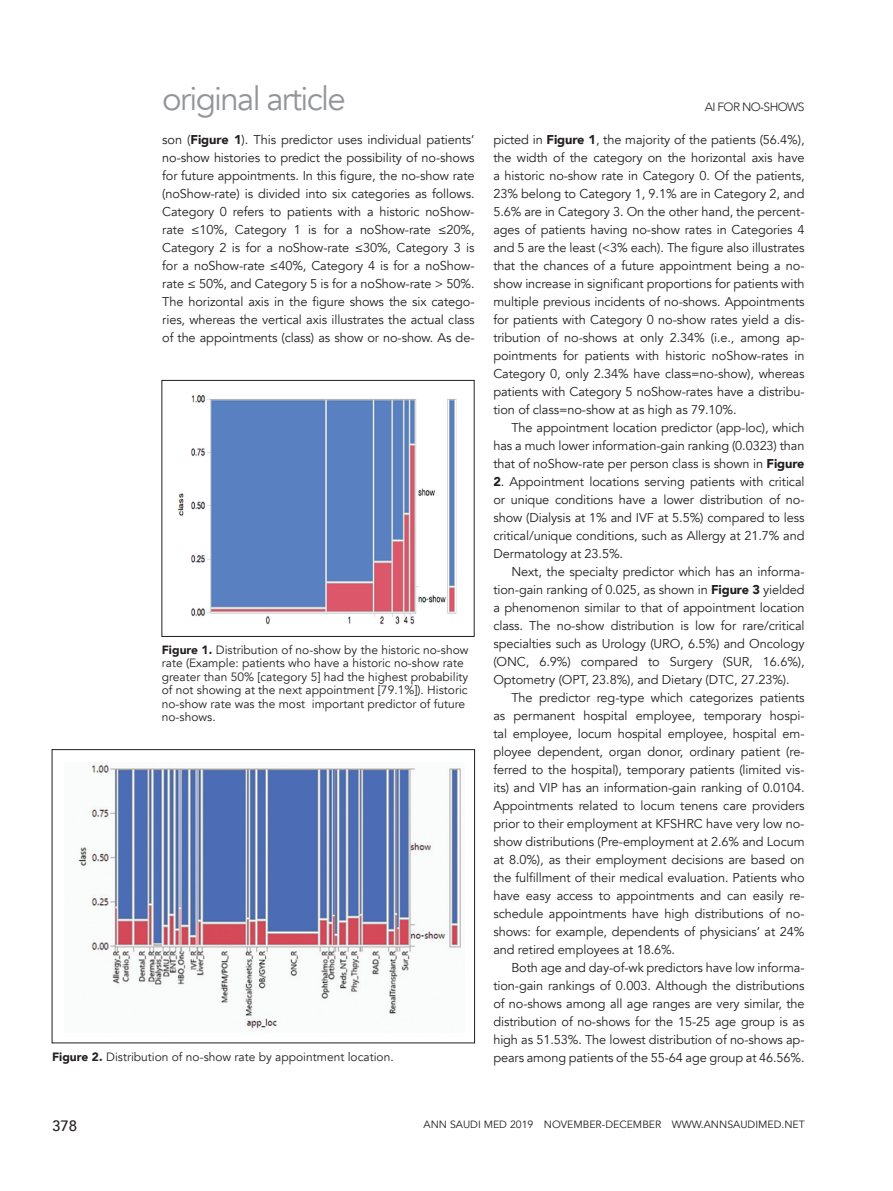
<style>
.page{position:relative;width:893px;height:1191px;background:#fff}
.page>*{position:absolute;margin:0;border:0;box-sizing:border-box;transform-origin:0 0}
.t1{font:33px "Avenir";letter-spacing:-.05em;color:#939598}
.t2{font:500 15px "Avenir";color:#231f20}
.body{font:12.75px/18px "Avenir";letter-spacing:-.01em;color:#231f20;text-align:justify}
.body_after_sub{font:12.75px/18px "Avenir";letter-spacing:-.01em;color:#231f20;text-align:justify}
.t3{font:12px/13.5px "Avenir";color:#231f20}
.t4{font:300 12px "Avenir";letter-spacing:-.05em;color:#231f20}
.t5{font:10.5px "Avenir";color:#231f20}
.s1{font-weight:900}
</style>
<div class="page">
<img style="left:178px;top:394px;width:279px;height:230px">
<img style="left:78px;top:762px;width:383px;height:269px">
<div style="left:52px;top:749px;width:423px;height:294px;border:1px solid #231f20"></div>
<h1 class="t1" style="left:162px;top:78px;width:185px">original article</h1>
<p class="t4" style="left:705px;top:100px;width:101px">AI FOR NO-SHOWS</p>
<p class="body_after_sub" style="left:162px;top:131px;width:314px">son (<span class="s1">Figure 1</span>). This predictor uses individual patients’ no-show histories to predict the possibility of no-shows for future appointments. In this figure, the no-show rate (noShow-rate) is divided into six categories as follows.<br>Category 0 refers to patients with a historic noShow&shy;rate ≤10%, Category 1 is for a noShow-rate ≤20%, Category 2 is for a noShow-rate ≤30%, Category 3 is for a noShow-rate ≤40%, Category 4 is for a noShow&shy;rate ≤ 50%, and Category 5 is for a noShow-rate &gt; 50%.<br>The horizontal axis in the figure shows the six catego&shy;ries, whereas the vertical axis illustrates the actual class of the appointments (class) as show or no-show. As de-</p>
<p class="body_after_sub" style="left:493px;top:131px;width:313px">picted in <span class="s1">Figure 1</span>, the majority of the patients (56.4%), the width of the category on the horizontal axis have a historic no-show rate in Category 0. Of the patients, 23% belong to Category 1, 9.1% are in Category 2, and 5.6% are in Category 3. On the other hand, the percent&shy;ages of patients having no-show rates in Categories 4 and 5 are the least (&lt;3% each). The figure also illustrates that the chances of a future appointment being a no&shy;show increase in significant proportions for patients with multiple previous incidents of no-shows. Appointments for patients with Category 0 no-show rates yield a dis&shy;tribution of no-shows at only 2.34% (i.e., among ap&shy;pointments for patients with historic noShow-rates in Category 0, only 2.34% have class=no-show), whereas patients with Category 5 noShow-rates have a distribu&shy;tion of class=no-show at as high as 79.10%.</p>
<p class="body" style="left:493px;top:419px;width:313px;text-indent:18px">The appointment location predictor (app-loc), which has a much lower information-gain ranking (0.0323) than that of noShow-rate per person class is shown in <span class="s1">Figure</span></p>
<p class="body" style="left:493px;top:473px;width:313px"><span class="s1">2</span>. Appointment locations serving patients with critical or unique conditions have a lower distribution of no&shy;show (Dialysis at 1% and IVF at 5.5%) compared to less critical/unique conditions, such as Allergy at 21.7% and Dermatology at 23.5%.</p>
<p class="body" style="left:493px;top:563px;width:313px;text-indent:18px">Next, the specialty predictor which has an informa&shy;tion-gain ranking of 0.025, as shown in <span class="s1">Figure 3</span> yielded a phenomenon similar to that of appointment location class. The no-show distribution is low for rare/critical specialties such as Urology (URO, 6.5%) and Oncology (ONC, 6.9%) compared to Surgery (SUR, 16.6%), Optometry (OPT, 23.8%), and Dietary (DTC, 27.23%).</p>
<p class="body" style="left:493px;top:689px;width:313px;text-indent:18px">The predictor reg-type which categorizes patients as permanent hospital employee, temporary hospi&shy;tal employee, locum hospital employee, hospital em&shy;ployee dependent, organ donor, ordinary patient (re&shy;ferred to the hospital), temporary patients (limited vis&shy;its) and VIP has an information-gain ranking of 0.0104.<br>Appointments related to locum tenens care providers prior to their employment at KFSHRC have very low no&shy;show distributions (Pre-employment at 2.6% and Locum at 8.0%), as their employment decisions are based on the fulfillment of their medical evaluation. Patients who have easy access to appointments and can easily re&shy;schedule appointments have high distributions of no&shy;shows: for example, dependents of physicians’ at 24% and retired employees at 18.6%.</p>
<p class="body" style="left:493px;top:959px;width:313px;text-indent:18px">Both age and day-of-wk predictors have low informa&shy;tion-gain rankings of 0.003. Although the distributions of no-shows among all age ranges are very similar, the distribution of no-shows for the 15-25 age group is as high as 51.53%. The lowest distribution of no-shows ap&shy;pears among patients of the 55-64 age group at 46.56%.</p>
<p class="t3" style="left:162px;top:643px;width:308px"><span class="s1">Figure 1.</span> Distribution of no-show by the historic no-show rate (Example: patients who have a historic no-show rate greater than 50% [category 5] had the highest probability of not showing at the next appointment [79.1%]). Historic no-show rate was the most important predictor of future no-shows.</p>
<p class="t3" style="left:52px;top:1050px;width:343px"><span class="s1">Figure 2.</span> Distribution of no-show rate by appointment location.</p>
<p class="t2" style="left:52px;top:1112px;width:27px">378</p>
<p class="t5" style="left:424px;top:1118px;width:383px">ANN SAUDI MED 2019 NOVEMBER-DECEMBER WWW.ANNSAUDIMED.NET</p>
</div>
